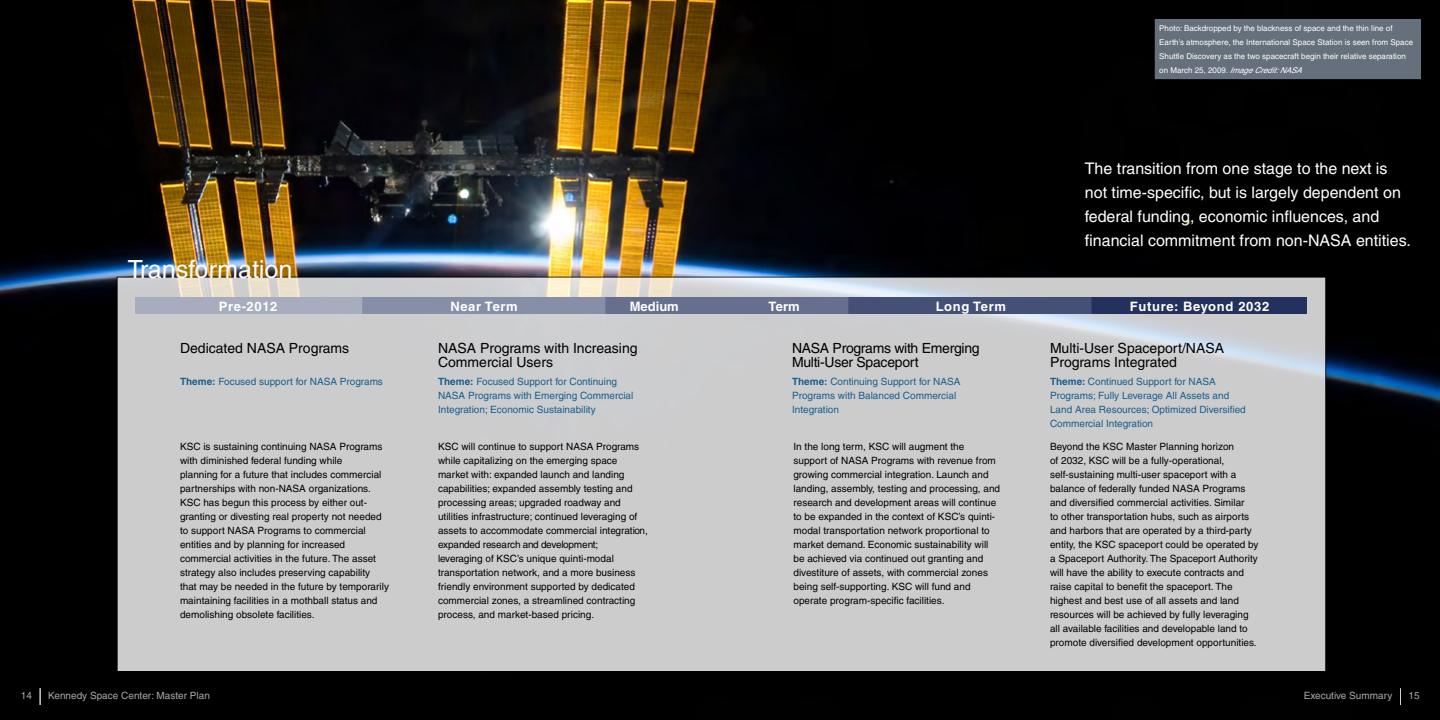
<style>
.page{position:relative;width:1440px;height:720px;background:#fff}
.page>*{position:absolute;margin:0;border:0;box-sizing:border-box;transform-origin:0 0}
.Section_Header_Text{font:25px "Helvetica";color:#fff}
.Quote_Text_2{font:16px/24px "Helvetica";color:#fff}
.Header_Text{font:14px/14px "Helvetica";color:#000}
.Header_Text-2{font:14px/14px "Helvetica";letter-spacing:-.02em;color:#000}
.t1{font:700 13px "Helvetica";letter-spacing:.05em;color:#fff}
.t2{font:10px/14px "Helvetica";color:#000}
.Subheader_Text{font:10px/14px "Helvetica";color:#185e8f}
.t3{font:10px "Helvetica";color:#a7a9ac}
.t4{font:8px/14px "Helvetica";color:#fff}
.s1{font-style:italic}
.s2{font-weight:700}
</style>
<div class="page">
<img style="left:0;top:0;width:1440px;height:720px">
<div style="left:117px;top:277px;width:1209px;height:395px;background:#ccc"></div>
<img style="left:135px;top:297px;width:1172px;height:17px">
<div style="left:1154px;top:18px;width:268px;height:62px;background:#66707c"></div>
<div style="left:1154px;top:18px;width:268px;height:62px;border:1px solid #000"></div>
<svg style="left:1400px;top:688px;width:1px;height:17px"></svg>
<svg style="left:40px;top:688px;width:1px;height:17px"></svg>
<p class="t4" style="left:1159px;top:21px;width:255px">Photo: Backdropped by the blackness of space and the thin line of Earth’s atmosphere, the International Space Station is seen from Space Shuttle Discovery as the two spacecraft begin their relative separation<br>o n M a r c h 2 5 , 2 0 0 9 . <span class="s1">ImageCredit:NASA</span></p>
<p class="Quote_Text_2" style="left:1085px;top:156px;width:328px">The transition from one stage to the next is not time-specific, but is largely dependent on federal funding, economic influences, and financial commitment from non-NASA entities.</p>
<h2 class="Section_Header_Text" style="left:128px;top:255px;width:167px">Transformation</h2>
<p class="t1" style="left:219px;top:298px;width:60px">Pre-2012</p>
<p class="t1" style="left:450px;top:298px;width:69px">Near Term</p>
<p class="t1" style="left:630px;top:298px;width:51px">Medium</p>
<p class="t1" style="left:769px;top:298px;width:33px">Term</p>
<p class="t1" style="left:936px;top:298px;width:72px">Long Term</p>
<p class="t1" style="left:1130px;top:298px;width:141px">Future: Beyond 2032</p>
<h3 class="Header_Text" style="left:180px;top:341px;width:171px">Dedicated NASA Programs</h3>
<p class="Subheader_Text" style="left:180px;top:375px;width:204px"><span class="s2">Theme:</span> Focused support for NASA Programs</p>
<p class="t2" style="left:180px;top:439px;width:211px">KSC is sustaining continuing NASA Programs with diminished federal funding while<br>planning for a future that includes commercial partnerships with non-NASA organizations.<br>KSC has begun this process by either out&shy;granting or divesting real property not needed to support NASA Programs to commercial entities and by planning for increased commercial activities in the future. The asset strategy also includes preserving capability that may be needed in the future by temporarily maintaining facilities in a mothball status and demolishing obsolete facilities.</p>
<h3 class="Header_Text" style="left:438px;top:341px;width:201px">NASA Programs with Increasing<br>Commercial Users</h3>
<h4 class="Subheader_Text" style="left:438px;top:375px;width:197px"><span class="s2">Theme:</span> Focused Support for Continuing<br>NASA Programs with Emerging Commercial<br>Integration; Economic Sustainability</h4>
<p class="t2" style="left:438px;top:439px;width:211px">KSC will continue to support NASA Programs while capitalizing on the emerging space market with: expanded launch and landing capabilities; expanded assembly testing and processing areas; upgraded roadway and utilities infrastructure; continued leveraging of assets to accommodate commercial integration, expanded research and development;<br>leveraging of KSC’s unique quinti-modal transportation network, and a more business friendly environment supported by dedicated commercial zones, a streamlined contracting process, and market-based pricing.</p>
<h3 class="Header_Text-2" style="left:792px;top:341px;width:189px">NASA Programs with Emerging<br>Multi-User Spaceport</h3>
<h4 class="Subheader_Text" style="left:792px;top:375px;width:170px"><span class="s2">Theme:</span> Continuing Support for NASA<br>Programs with Balanced Commercial<br>Integration</h4>
<p class="t2" style="left:794px;top:439px;width:208px">In the long term, KSC will augment the support of NASA Programs with revenue from growing commercial integration. Launch and landing, assembly, testing and processing, and research and development areas will continue to be expanded in the context of KSC’s quinti&shy;modal transportation network proportional to market demand. Economic sustainability will be achieved via continued out granting and divestiture of assets, with commercial zones being self-supporting. KSC will fund and operate program-specific facilities.</p>
<h3 class="Header_Text" style="left:1050px;top:341px;width:176px">Multi-User Spaceport/NASA<br>Programs Integrated</h3>
<h4 class="Subheader_Text" style="left:1050px;top:375px;width:197px"><span class="s2">Theme:</span> Continued Support for NASA Programs; Fully Leverage All Assets and Land Area Resources; Optimized Diversified Commercial Integration</h4>
<p class="t2" style="left:1050px;top:439px;width:210px">Beyond the KSC Master Planning horizon<br>of 2032, KSC will be a fully-operational, self-sustaining multi-user spaceport with a balance of federally funded NASA Programs and diversified commercial activities. Similar<br>to other transportation hubs, such as airports and harbors that are operated by a third-party entity, the KSC spaceport could be operated by a Spaceport Authority. The Spaceport Authority will have the ability to execute contracts and raise capital to benefit the spaceport. The highest and best use of all assets and land resources will be achieved by fully leveraging all available facilities and developable land to promote diversified development opportunities.</p>
<p class="t3" style="left:21px;top:690px;width:13px">14</p>
<p class="t3" style="left:48px;top:690px;width:163px">Kennedy Space Center: Master Plan</p>
<p class="t3" style="left:1304px;top:690px;width:90px">Executive Summary</p>
<p class="t3" style="left:1409px;top:690px;width:13px">15</p>
</div>
